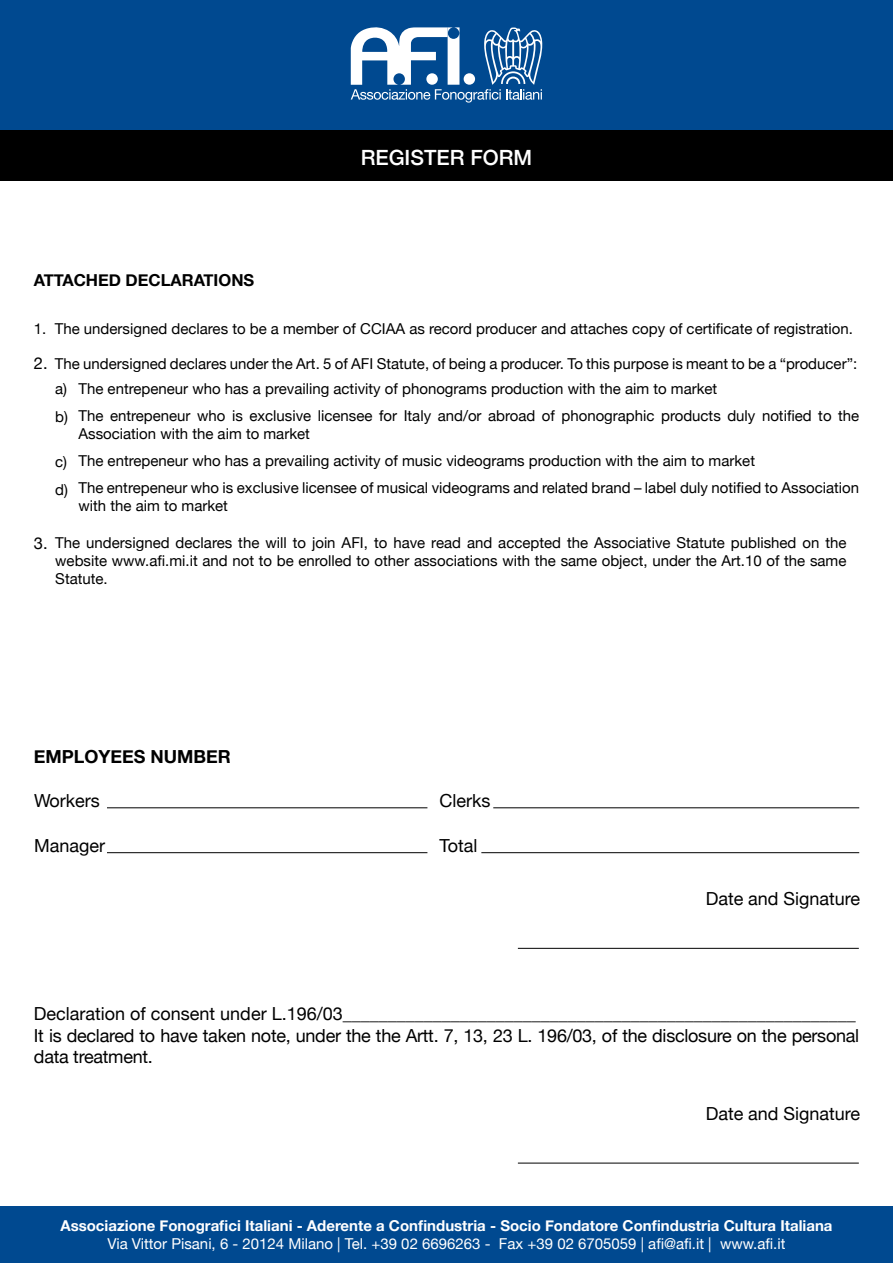
<style>
.page{position:relative;width:893px;height:1263px;background:#fff}
.page>*{position:absolute;margin:0;border:0;box-sizing:border-box;transform-origin:0 0}
.t1{font:500 21px "Helvetica Neue";color:#fff}
.t2{font:18px/21.6px "Helvetica Neue";letter-spacing:-.015em;color:#000}
.t3{font:700 18px "Helvetica Neue";color:#000}
.t4{font:700 16.5px "Helvetica Neue";color:#000}
.t5{font:15px/27px "Helvetica Neue";color:#000}
.t6{font:700 15px "Helvetica Neue";color:#fff}
.t7{font:15px "Helvetica Neue";color:#fff}
.s1{font-size:16.5px}
</style>
<div class="page">
<hr style="left:518px;top:1163px;width:341px;height:1px;background:#000">
<hr style="left:518px;top:948px;width:341px;height:1px;background:#000">
<div style="left:0;top:130px;width:893px;height:50px;background:#000"></div>
<div style="left:0;top:0;width:893px;height:130px;background:#004990"></div>
<svg style="left:351px;top:27px;width:192px;height:76px"></svg>
<hr style="left:107px;top:807px;width:320px;height:1px;background:#000">
<hr style="left:107px;top:852px;width:320px;height:1px;background:#000">
<hr style="left:493px;top:807px;width:366px;height:1px;background:#000">
<hr style="left:481px;top:852px;width:378px;height:1px;background:#000">
<div style="left:0;top:1207px;width:893px;height:56px;background:#004990"></div>
<p class="t4" style="left:34px;top:267px;width:222px">ATTACHED DECLARATIONS</p>
<h1 class="t1" style="left:361px;top:140px;width:173px">REGISTER FORM</h1>
<p class="t5" style="left:34px;top:316px;width:821px">1. The undersigned declares to be a member of CCIAA as record producer and attaches copy of certificate of registration.</p>
<p class="t5" style="left:34px;top:351px;width:825px"><span class="s1">2.</span> The undersigned declares under the Art. 5 of AFI Statute, of being a producer. To this purpose is meant to be a “producer”:</p>
<p class="t5" style="left:55px;top:375px;width:14px;line-height:27.9px">a) b)</p>
<p class="t5" style="left:55px;top:448px;width:14px;line-height:28.3px">c) d)</p>
<p class="t5" style="left:78px;top:376px;width:782px">The entrepeneur who has a prevailing activity of phonograms production with the aim to market<br>The entrepeneur who is exclusive licensee for Italy and/or abroad of phonographic products duly notified to the</p>
<p class="t5" style="left:78px;top:421px;width:782px">Association with the aim to market<br>The entrepeneur who has a prevailing activity of music videograms production with the aim to market<br>The entrepeneur who is exclusive licensee of musical videograms and related brand – label duly notified to Association</p>
<p class="t5" style="left:78px;top:493px;width:151px">with the aim to market</p>
<p class="t5" style="left:55px;top:534px;width:793px;line-height:18px;text-align:justify;text-indent:-21px"><span class="s1">3.</span> The undersigned declares the will to join AFI, to have read and accepted the Associative Statute published on the website www.afi.mi.it and not to be enrolled to other associations with the same object, under the Art.10 of the same Statute.</p>
<p class="t3" style="left:34px;top:742px;width:199px">EMPLOYEES NUMBER</p>
<p class="t2" style="left:34px;top:791px;width:67px">Workers</p>
<p class="t2" style="left:34px;top:836px;width:73px">Manager</p>
<p class="t2" style="left:440px;top:791px;width:52px">Clerks</p>
<p class="t2" style="left:440px;top:836px;width:39px">Total</p>
<p class="t2" style="left:706px;top:889px;width:156px">Date and Signature</p>
<p class="t2" style="left:34px;top:1004px;width:827px">Declaration of consent under L.196/03_________________________________________________________<br>It is declared to have taken note, under the the Artt. 7, 13, 23 L. 196/03, of the disclosure on the personal data treatment.</p>
<p class="t2" style="left:706px;top:1104px;width:156px">Date and Signature</p>
<p class="t6" style="left:60px;top:1214px;width:774px">Associazione Fonografici Italiani - Aderente a Confindustria - Socio Fondatore Confindustria Cultura Italiana</p>
<p class="t7" style="left:107px;top:1233px;width:679px">Via Vittor Pisani, 6 - 20124 Milano | Tel. +39 02 6696263 - Fax +39 02 6705059 | afi@afi.it | www.afi.it</p>
</div>
